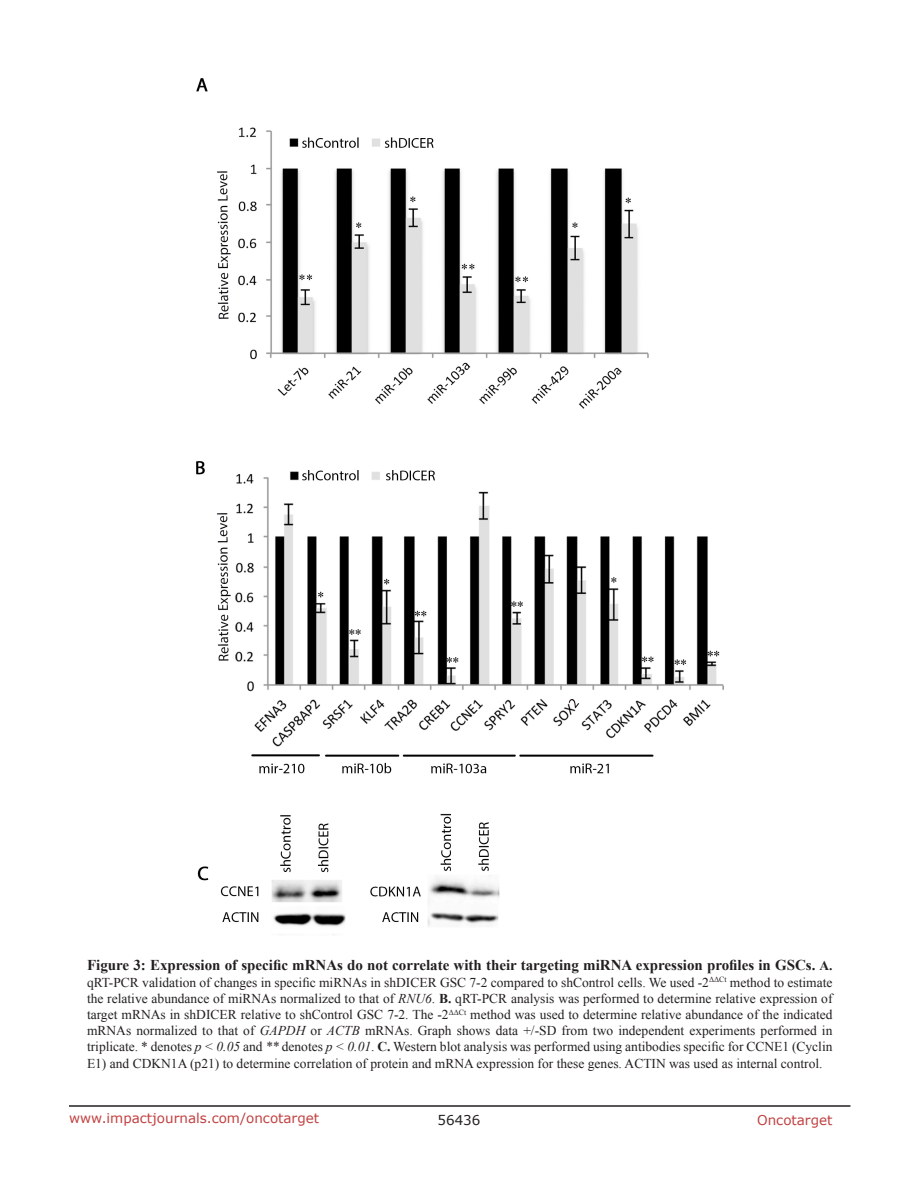
<style>
.page{position:relative;width:918px;height:1188px;background:#fff}
.page>*{position:absolute;margin:0;border:0;box-sizing:border-box;transform-origin:0 0}
.figuretext{font:700 15px "Times New Roman";color:#231f20}
.figuretext-2{font:13.5px/16.2px "Times New Roman";color:#231f20;text-align:justify}
.t1{font:13.5px "Verdana";color:#c24141}
.t2{font:13.5px "Verdana";color:#231f20}
.s1{font-size:13.5px}
.s2{font-style:italic}
.s3{font-weight:700}
</style>
<div class="page">
<hr style="left:69px;top:1105px;width:781px;height:2px;background:#231f20">
<img style="left:196px;top:78px;width:528px;height:857px">
<p class="figuretext" style="left:87px;top:955px;width:747px">Figure 3: Expression of specific mRNAs do not correlate with their targeting miRNA expression profiles in GSCs. <span class="s1">A.</span></p>
<p class="figuretext-2" style="left:87px;top:974px;width:747px">qRT-PCR validation of changes in specific miRNAs in shDICER GSC 7-2 compared to shControl cells. We used -2<sup>ΔΔCt</sup> method to estimate the relative abundance of miRNAs normalized to that of <span class="s2">RNU6</span>. <span class="s3">B.</span> qRT-PCR analysis was performed to determine relative expression of target mRNAs in shDICER relative to shControl GSC 7-2. The -2<sup>ΔΔCt</sup> method was used to determine relative abundance of the indicated mRNAs normalized to that of <span class="s2">GAPDH</span> or <span class="s2">ACTB</span> mRNAs. Graph shows data +/-SD from two independent experiments performed in triplicate. * denotes <span class="s2">p &lt; 0.05</span> and <span class="s2">**</span> denotes <span class="s2">p &lt; 0.01</span>. <span class="s3">C.</span> Western blot analysis was performed using antibodies specific for CCNE1 (Cyclin E1) and CDKN1A (p21) to determine correlation of protein and mRNA expression for these genes. ACTIN was used as internal control.</p>
<p class="t1" style="left:69px;top:1109px;width:252px">www.impactjournals.com/oncotarget</p>
<p class="t2" style="left:438px;top:1111px;width:44px">56436</p>
<p class="t1" style="left:757px;top:1111px;width:77px">Oncotarget</p>
</div>
